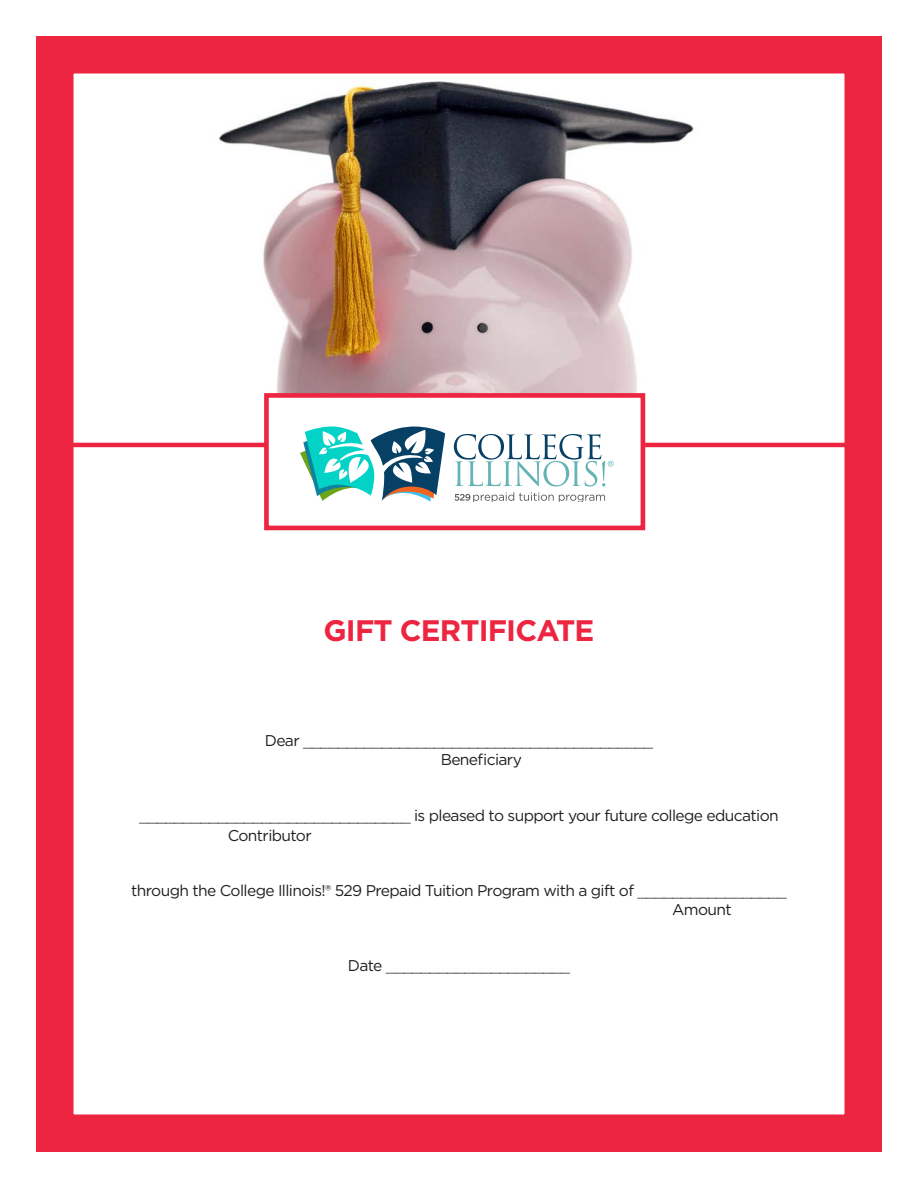
<style>
.page{position:relative;width:918px;height:1188px;background:#fff}
.page>*{position:absolute;margin:0;border:0;box-sizing:border-box;transform-origin:0 0}
.t1{font:700 29.7px "Gotham";letter-spacing:-.03em;color:#ed2541}
.t2{font:15.6px "Gotham";letter-spacing:-.04em;color:#231f20}
.t3{font:300 15.6px "Gotham";color:#231f20}
.s1{font-weight:400}
.s2{font-weight:300}
</style>
<div class="page">
<img style="left:75px;top:81px;width:753px;height:362px">
<div style="left:36px;top:36px;width:846px;height:1116px;border:38px solid #ed2541"></div>
<hr style="left:62px;top:443px;width:784px;height:4px;background:#ed2541">
<div style="left:264px;top:393px;width:381px;height:137px;background:#fff;border:5px solid #ed2541"></div>
<svg style="left:300px;top:426px;width:145px;height:76px"></svg>
<svg style="left:454px;top:434px;width:160px;height:68px"></svg>
<p class="t1" style="left:324px;top:611px;width:272px">GIFT CERTIFICATE</p>
<p class="t3" style="left:265px;top:731px;width:390px"><span class="s1">Dear</span> ________________________________________</p>
<p class="t2" style="left:441px;top:749px;width:83px">Beneficiary</p>
<p class="t2" style="left:139px;top:806px;width:641px"><span class="s2">_______________________________</span> is pleased to support your future college education</p>
<p class="t2" style="left:228px;top:826px;width:86px">Contributor</p>
<p class="t2" style="left:131px;top:880px;width:657px">through the College Illinois!® 529 Prepaid Tuition Program with a gift of <span class="s2">_________________</span></p>
<p class="t2" style="left:672px;top:899px;width:61px">Amount</p>
<p class="t3" style="left:348px;top:955px;width:224px"><span class="s1">Date</span> _____________________</p>
</div>
